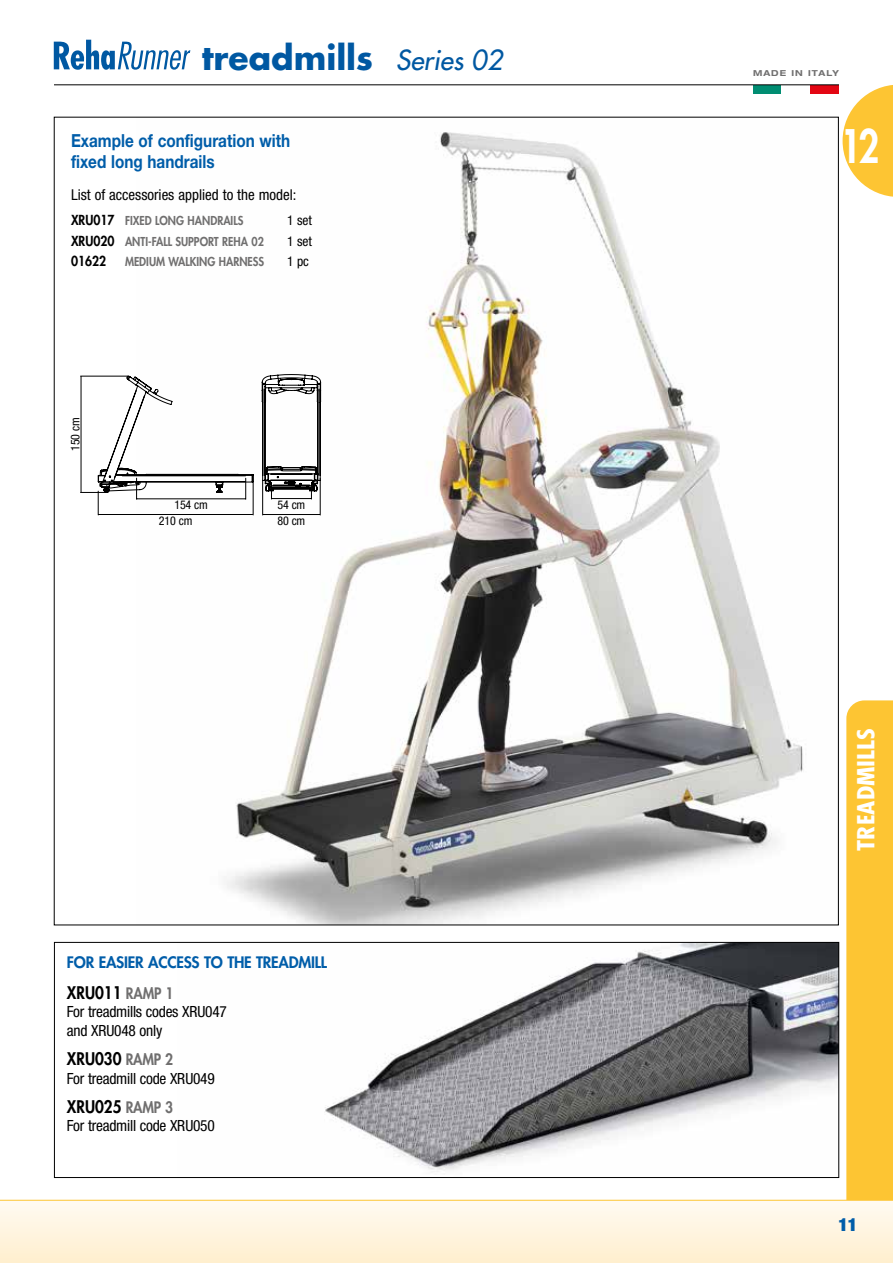
<style>
.page{position:relative;width:893px;height:1263px;background:#fff}
.page>*{position:absolute;margin:0;border:0;box-sizing:border-box;transform-origin:0 0}
.t1{font:800 45px "Futura Std";color:#fff;scale:.8 1}
.t2{font:700 33px "Futura Std";color:#0058a2}
.t3{font:700 condensed 22.95px "Futura Std";color:#fff;scale:1.18 1}
.t4{font:700 18px/21.6px "Helvetica Neue LT Std";color:#005da9;scale:.85 1}
.t5{font:900 condensed 18px "Helvetica Neue LT Std";color:#005da9}
.t6{font:800 16.95px "Futura Std";color:#000;scale:.9 1}
.t7{font:condensed 15.45px/18.5px "Helvetica Neue LT Std";letter-spacing:-.015em;color:#000}
.t8{font:800 15.45px "Futura Std";letter-spacing:-.015em;color:#005da9}
.t9{font:condensed 15px "Helvetica Neue LT Std";color:#000}
.t10{font:condensed 13.5px "Helvetica Neue LT Std";color:#000}
.t11{font:800 13.5px "Futura Std";color:#000;scale:.9 1}
.t12{font:800 12px "Futura Std";color:#706f6f;scale:.9 1}
.t13{font:condensed 12px "Helvetica Neue LT Std";letter-spacing:-.015em;color:#000}
.t14{font:700 expanded 8.25px "Helvetica Neue LT Std";letter-spacing:.12em;color:#706f6f}
.s1{font-weight:500;font-style:italic;font-size:27px}
.s2{font-size:13.5px;color:#000}
.s3{font-size:15.45px;color:#706f6f}
</style>
<div class="page">
<svg style="left:843px;top:85px;width:50px;height:112px"></svg>
<div style="left:0;top:1200px;width:893px;height:63px;background:linear-gradient(to bottom,#fffbf2,#ffefce)"></div>
<div style="left:846px;top:700px;width:47px;height:500px;background:#fdc533"></div>
<hr style="left:0;top:1200px;width:893px;height:1px;background:#fdc533">
<div style="left:753px;top:85px;width:28px;height:9px;background:#008d72"></div>
<div style="left:811px;top:85px;width:28px;height:9px;background:#e30613"></div>
<hr style="left:54px;top:85px;width:785px;height:1px;background:#000">
<img style="left:226px;top:132px;width:577px;height:791px">
<svg style="left:81px;top:376px;width:173px;height:139px"></svg>
<hr style="left:263px;top:514px;width:56px;height:1px;background:#000">
<hr style="left:320px;top:478px;width:1px;height:37px;background:#000">
<hr style="left:262px;top:480px;width:1px;height:35px;background:#000">
<svg style="left:262px;top:374px;width:59px;height:125px"></svg>
<img style="left:325px;top:944px;width:512px;height:229px">
<div style="left:54px;top:942px;width:785px;height:236px;border:1px solid #000"></div>
<svg style="left:54px;top:40px;width:136px;height:30px"></svg>
<h2 class="t2" style="left:202px;top:35px;width:302px">treadmills <span class="s1">Series 02</span></h2>
<p class="t4" style="left:71px;top:129px;width:260px">Example of configuration with fixed long handrails</p>
<p class="t9" style="left:71px;top:186px;width:227px">List of accessories applied to the model:</p>
<p class="t12" style="left:71px;top:213px;width:193px"><span class="s2">XRU017</span> FIXED LONG HANDRAILS</p>
<p class="t10" style="left:287px;top:212px;width:27px">1 set</p>
<p class="t12" style="left:71px;top:233px;width:216px"><span class="s2">XRU020</span> ANTI-FALL SUPPORT REHA 02</p>
<p class="t10" style="left:287px;top:233px;width:27px">1 set</p>
<p class="t11" style="left:71px;top:252px;width:41px">01622</p>
<p class="t12" style="left:125px;top:254px;width:156px">MEDIUM WALKING HARNESS</p>
<p class="t10" style="left:287px;top:253px;width:24px">1 pc</p>
<p class="t13" style="left:68px;top:451px;width:35px;rotate:-90deg">150 cm</p>
<p class="t13" style="left:174px;top:498px;width:35px">154 cm</p>
<p class="t13" style="left:159px;top:514px;width:35px">210 cm</p>
<p class="t13" style="left:277px;top:498px;width:29px">54 cm</p>
<p class="t13" style="left:277px;top:514px;width:29px">80 cm</p>
<p class="t8" style="left:67px;top:952px;width:262px">FOR EASIER ACCESS TO THE TREADMILL</p>
<p class="t6" style="left:67px;top:982px;width:120px">XRU011 <span class="s3">RAMP 1</span></p>
<p class="t7" style="left:67px;top:1003px;width:161px">For treadmills codes XRU047 and XRU048 only</p>
<p class="t6" style="left:67px;top:1048px;width:120px">XRU030 <span class="s3">RAMP 2</span></p>
<p class="t7" style="left:67px;top:1069px;width:149px">For treadmill code XRU049</p>
<p class="t6" style="left:67px;top:1096px;width:120px">XRU025 <span class="s3">RAMP 3</span></p>
<p class="t7" style="left:67px;top:1116px;width:149px">For treadmill code XRU050</p>
<p class="t14" style="left:753px;top:68px;width:87px">MADE IN ITALY</p>
<h1 class="t1" style="left:840px;top:118px;width:50px">12</h1>
<h3 class="t3" style="left:852px;top:851px;width:106px;rotate:-90deg">TREADMILLS</h3>
<p class="t5" style="left:838px;top:1213px;width:20px">11</p>
</div>
